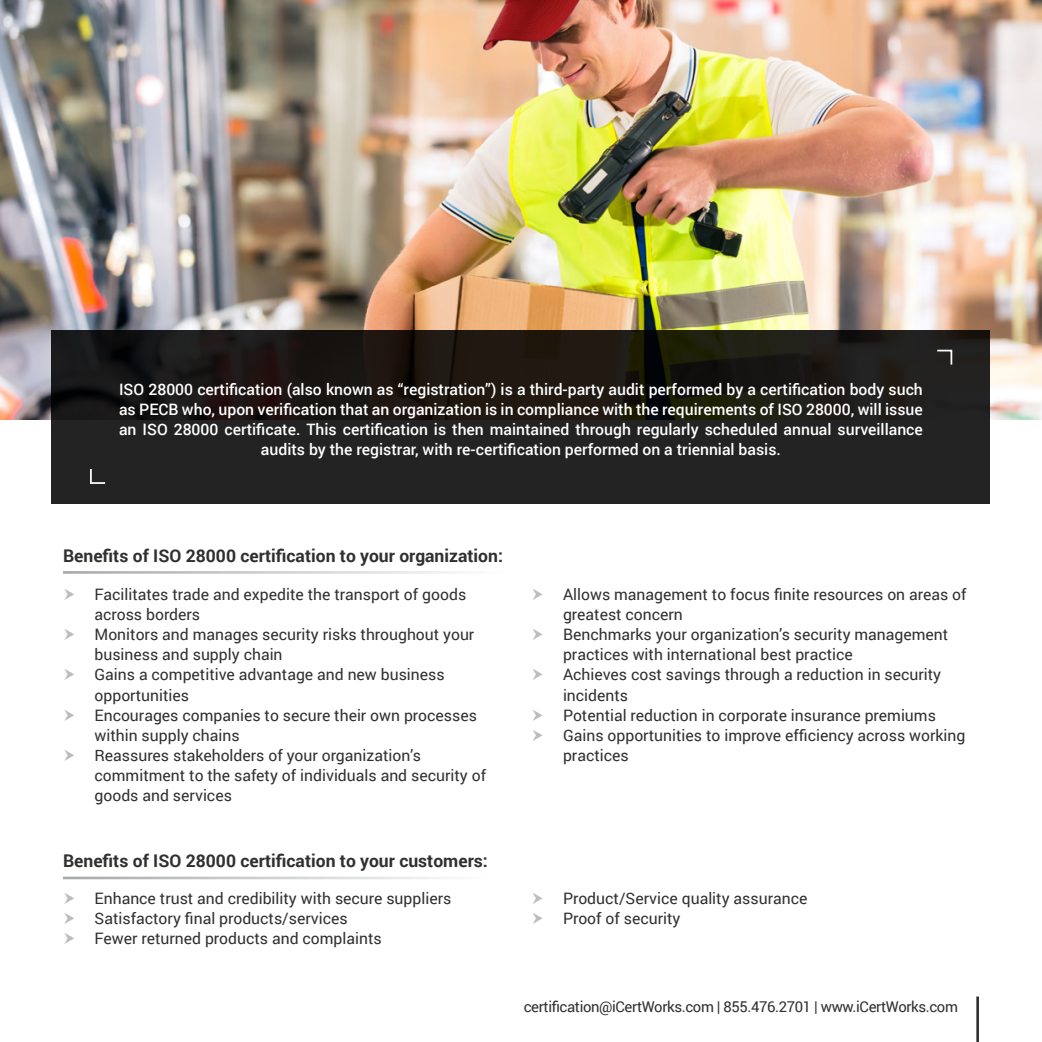
<style>
.page{position:relative;width:1042px;height:1042px;background:#fff}
.page>*{position:absolute;margin:0;border:0;box-sizing:border-box;transform-origin:0 0}
.t1{font:700 17.5px "Roboto";color:#312f30}
.t2{font:15.75px/20.1px "Roboto";color:#312f30}
.t3{font:500 15.75px/20.1px "Roboto";color:#fff;text-align:center}
.Bullet_Points{font:14.88px "Roboto";letter-spacing:-.025em;color:#312f30}
</style>
<div class="page">
<img style="left:1px;top:0;width:1041px;height:420px">
<svg style="left:52px;top:330px;width:938px;height:174px;background:#1f1d1a"></svg>
<svg style="left:935px;top:349px;width:18px;height:17px"></svg>
<svg style="left:89px;top:467px;width:18px;height:18px"></svg>
<hr style="left:976px;top:996px;width:3px;height:46px;background:#312f30">
<p class="t3" style="left:119px;top:379px;width:805px">ISO 28000 certification (also known as “registration”) is a third-party audit performed by a certification body such as PECB who, upon verification that an organization is in compliance with the requirements of ISO 28000, will issue an ISO 28000 certificate. This certification is then maintained through regularly scheduled annual surveillance audits by the registrar, with re-certification performed on a triennial basis.</p>
<p class="t1" style="left:63px;top:543px;width:441px">Benefits of ISO 28000 certification to your organization:</p>
<p class="t2" style="left:94px;top:583px;width:373px">Facilitates trade and expedite the transport of goods across borders</p>
<p class="t2" style="left:94px;top:624px;width:381px">Monitors and manages security risks throughout your business and supply chain</p>
<p class="t2" style="left:94px;top:664px;width:352px">Gains a competitive advantage and new business opportunities</p>
<p class="t2" style="left:94px;top:704px;width:384px">Encourages companies to secure their own processes within supply chains</p>
<p class="t2" style="left:94px;top:744px;width:393px">Reassures stakeholders of your organization’s commitment to the safety of individuals and security of goods and services</p>
<p class="t1" style="left:63px;top:849px;width:426px">Benefits of ISO 28000 certification to your customers:</p>
<p class="t2" style="left:95px;top:887px;width:358px">Enhance trust and credibility with secure suppliers</p>
<p class="t2" style="left:95px;top:907px;width:255px">Satisfactory final products/services</p>
<p class="t2" style="left:95px;top:927px;width:289px">Fewer returned products and complaints</p>
<p class="t2" style="left:563px;top:583px;width:405px">Allows management to focus finite resources on areas of greatest concern</p>
<p class="t2" style="left:563px;top:624px;width:387px">Benchmarks your organization’s security management practices with international best practice</p>
<p class="t2" style="left:563px;top:664px;width:380px">Achieves cost savings through a reduction in security incidents</p>
<p class="t2" style="left:563px;top:704px;width:374px">Potential reduction in corporate insurance premiums</p>
<p class="t2" style="left:563px;top:724px;width:404px">Gains opportunities to improve efficiency across working practices</p>
<p class="t2" style="left:563px;top:887px;width:246px">Product/Service quality assurance</p>
<p class="t2" style="left:563px;top:907px;width:119px">Proof of security</p>
<p class="Bullet_Points" style="left:524px;top:996px;width:436px">certification@iCertWorks.com | 855.476.2701 | www.iCertWorks.com</p>
</div>
